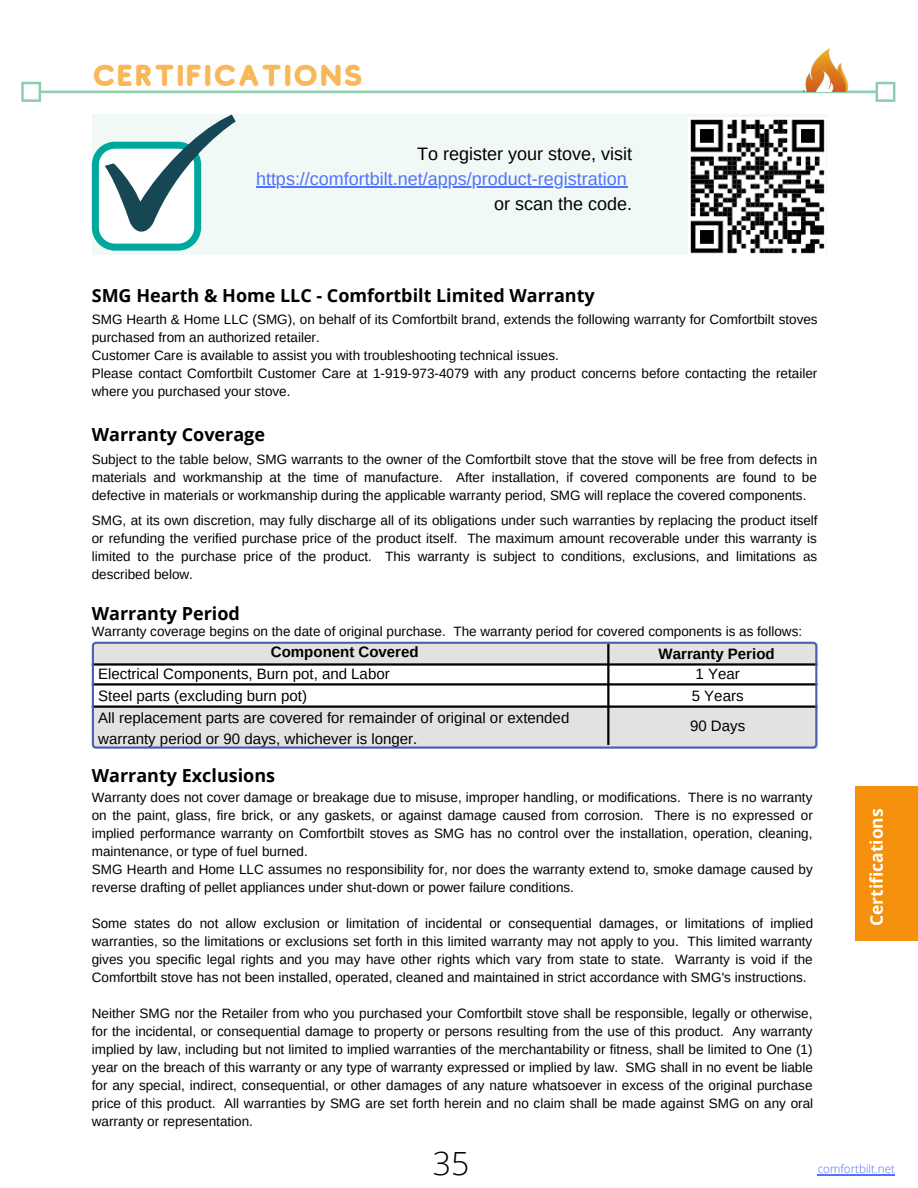
<style>
.page{position:relative;width:918px;height:1188px;background:#fff}
.page>*{position:absolute;margin:0;border:0;box-sizing:border-box;transform-origin:0 0}
.t1{font:300 31.95px "Open Sans";color:#000}
.t2{font:30px "Studly";color:#f8b858}
.t3{font:700 18px "Open Sans";color:#000}
.t4{font:18px "Arimo";color:#5271ff}
.t5{font:18px "Arimo";color:#000}
.t6{font:700 17.4px "Open Sans";color:#fff}
.t7{font:15px/21.6px "Arimo";color:#000}
.t8{font:700 15px "Arimo";color:#000}
.t9{font:13.5px/18px "Arimo";color:#000;text-align:justify}
.t10{font:300 11.7px "Open Sans";color:#5271ff}
</style>
<div class="page">
<svg style="left:21px;top:82px;width:874px;height:20px"></svg>
<img style="left:804px;top:49px;width:45px;height:43px">
<hr style="left:818px;top:1175px;width:77px;height:1px;background:#5271ff">
<svg style="left:92px;top:642px;width:725px;height:107px;fill:#e3e2e0"></svg>
<div style="left:855px;top:787px;width:63px;height:154px;background:#f4900c"></div>
<div style="left:92px;top:115px;width:734px;height:140px;background:#f1f9f6"></div>
<svg style="left:92px;top:115px;width:144px;height:136px"></svg>
<img style="left:689px;top:117px;width:137px;height:138px">
<hr style="left:256px;top:186px;width:371px;height:1px;background:#5271ff">
<h2 class="t2" style="left:92px;top:59px;width:273px">CERTIFICATIONS</h2>
<h3 class="t5" style="left:417px;top:144px;width:216px">To register your stove, visit</h3>
<h3 class="t4" style="left:256px;top:169px;width:372px">https://comfortbilt.net/apps/product-registration</h3>
<h3 class="t5" style="left:494px;top:194px;width:139px">or scan the code.</h3>
<h3 class="t3" style="left:92px;top:282px;width:504px">SMG Hearth &amp; Home LLC - Comfortbilt Limited Warranty</h3>
<p class="t9" style="left:92px;top:311px;width:727px;text-align:left">SMG Hearth &amp; Home LLC (SMG), on behalf of its Comfortbilt brand, extends the following warranty for Comfortbilt stoves purchased from an authorized retailer.<br>Customer Care is available to assist you with troubleshooting technical issues.<br>Please contact Comfortbilt Customer Care at 1-919-973-4079 with any product concerns before contacting the retailer where you purchased your stove.</p>
<h3 class="t3" style="left:92px;top:422px;width:175px">Warranty Coverage</h3>
<p class="t9" style="left:92px;top:450px;width:727px">Subject to the table below, SMG warrants to the owner of the Comfortbilt stove that the stove will be free from defects in materials and workmanship at the time of manufacture. After installation, if covered components are found to be defective in materials or workmanship during the applicable warranty period, SMG will replace the covered components.</p>
<p class="t9" style="left:92px;top:512px;width:727px">SMG, at its own discretion, may fully discharge all of its obligations under such warranties by replacing the product itself or refunding the verified purchase price of the product itself. The maximum amount recoverable under this warranty is limited to the purchase price of the product. This warranty is subject to conditions, exclusions, and limitations as described below.</p>
<h3 class="t3" style="left:92px;top:601px;width:150px">Warranty Period</h3>
<p class="t9" style="left:92px;top:622px;width:712px">Warranty coverage begins on the date of original purchase. The warranty period for covered components is as follows:</p>
<p class="t8" style="left:271px;top:643px;width:149px">Component Covered</p>
<p class="t8" style="left:659px;top:646px;width:118px">Warranty Period</p>
<p class="t7" style="left:98px;top:663px;width:473px">Electrical Components, Burn pot, and Labor<br>Steel parts (excluding burn pot)<br>All replacement parts are covered for remainder of original or extended warranty period or 90 days, whichever is longer.</p>
<p class="t7" style="left:696px;top:663px;width:46px">1 Year</p>
<p class="t7" style="left:692px;top:685px;width:53px">5 Years</p>
<p class="t7" style="left:690px;top:715px;width:57px">90 Days</p>
<h3 class="t3" style="left:92px;top:763px;width:185px">Warranty Exclusions</h3>
<p class="t9" style="left:92px;top:789px;width:723px;text-align:left">Warranty does not cover damage or breakage due to misuse, improper handling, or modifications. There is no warranty on the paint, glass, fire brick, or any gaskets, or against damage caused from corrosion. There is no expressed or implied performance warranty on Comfortbilt stoves as SMG has no control over the installation, operation, cleaning, maintenance, or type of fuel burned.<br>SMG Hearth and Home LLC assumes no responsibility for, nor does the warranty extend to, smoke damage caused by reverse drafting of pellet appliances under shut-down or power failure conditions.</p>
<p class="t9" style="left:92px;top:915px;width:723px">Some states do not allow exclusion or limitation of incidental or consequential damages, or limitations of implied warranties, so the limitations or exclusions set forth in this limited warranty may not apply to you. This limited warranty gives you specific legal rights and you may have other rights which vary from state to state. Warranty is void if the Comfortbilt stove has not been installed, operated, cleaned and maintained in strict accordance with SMG's instructions.</p>
<p class="t9" style="left:92px;top:1005px;width:723px">Neither SMG nor the Retailer from who you purchased your Comfortbilt stove shall be responsible, legally or otherwise, for the incidental, or consequential damage to property or persons resulting from the use of this product. Any warranty implied by law, including but not limited to implied warranties of the merchantability or fitness, shall be limited to One (1) year on the breach of this warranty or any type of warranty expressed or implied by law. SMG shall in no event be liable for any special, indirect, consequential, or other damages of any nature whatsoever in excess of the original purchase price of this product. All warranties by SMG are set forth herein and no claim shall be made against SMG on any oral warranty or representation.</p>
<p class="t6" style="left:864px;top:926px;width:119px;rotate:-90deg">Certifications</p>
<h1 class="t1" style="left:433px;top:1141px;width:38px">35</h1>
<p class="t10" style="left:818px;top:1161px;width:79px">comfortbilt.net</p>
</div>
